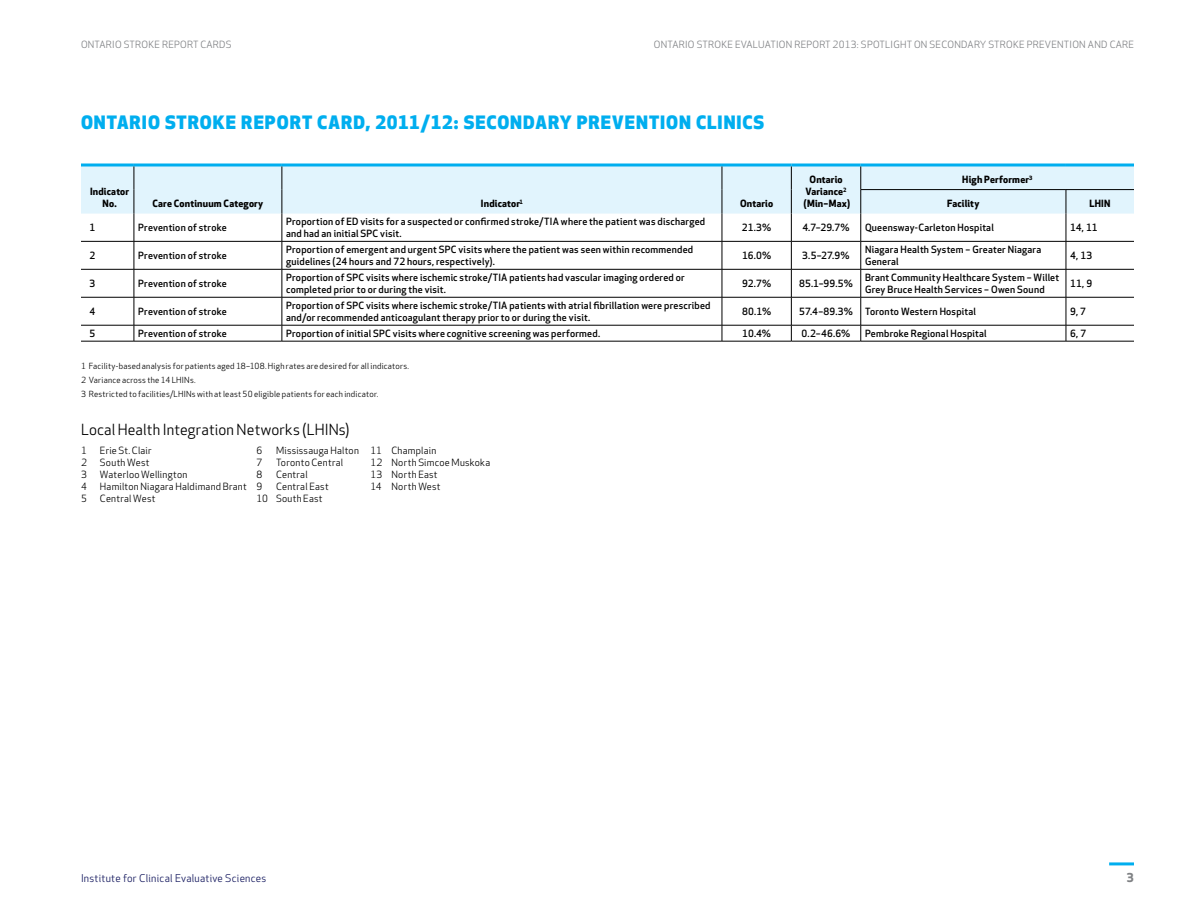
<style>
.page{position:relative;width:1188px;height:918px;background:#fff}
.page>*{position:absolute;margin:0;border:0;box-sizing:border-box;transform-origin:0 0}
.body-no_indent{font:800 18px "Apex New";letter-spacing:.055em;color:#00aeef}
.body-no_indent-2{font:15px "Apex New";letter-spacing:.01em;color:#000}
.t1{font:700 12px "Apex New";color:#808285}
.t2{font:10.5px "Apex New";letter-spacing:.025em;color:#171b60}
.Chart_text{font:500 9.75px/12px "Apex New";letter-spacing:.025em;color:#000}
.Chart_text-2{font:9.75px "Apex New";letter-spacing:.025em;color:#000}
.t3{font:9.75px "Apex New";letter-spacing:.025em;color:#808285}
.Chart_head{font:700 9.75px/12px "Apex New";letter-spacing:.02em;color:#000;text-align:center}
.Chart_text-3{font:700 9.75px "Apex New";letter-spacing:.015em;color:#000}
.Chart_Footnote{font:8.25px "Apex New";letter-spacing:.03em;color:#000}
</style>
<div class="page">
<hr style="left:1109px;top:862px;width:25px;height:3px;background:#00aeef">
<div style="left:81px;top:166px;width:1053px;height:48px;background:#e1f4fd"></div>
<hr style="left:81px;top:164px;width:53px;height:2px;background:#00aeef">
<hr style="left:134px;top:164px;width:148px;height:2px;background:#00aeef">
<hr style="left:282px;top:164px;width:440px;height:2px;background:#00aeef">
<hr style="left:722px;top:164px;width:69px;height:2px;background:#00aeef">
<hr style="left:791px;top:164px;width:70px;height:2px;background:#00aeef">
<hr style="left:861px;top:164px;width:205px;height:2px;background:#00aeef">
<hr style="left:1066px;top:164px;width:68px;height:2px;background:#00aeef">
<hr style="left:861px;top:189px;width:205px;height:1px;background:#000">
<hr style="left:1066px;top:189px;width:68px;height:1px;background:#000">
<hr style="left:81px;top:241px;width:53px;height:1px;background:#000">
<hr style="left:134px;top:241px;width:148px;height:1px;background:#000">
<hr style="left:282px;top:241px;width:440px;height:1px;background:#000">
<hr style="left:722px;top:241px;width:69px;height:1px;background:#000">
<hr style="left:791px;top:241px;width:70px;height:1px;background:#000">
<hr style="left:861px;top:241px;width:205px;height:1px;background:#000">
<hr style="left:1066px;top:241px;width:68px;height:1px;background:#000">
<hr style="left:81px;top:269px;width:53px;height:1px;background:#000">
<hr style="left:134px;top:269px;width:148px;height:1px;background:#000">
<hr style="left:861px;top:269px;width:205px;height:1px;background:#000">
<hr style="left:1066px;top:269px;width:68px;height:1px;background:#000">
<hr style="left:81px;top:297px;width:53px;height:1px;background:#000">
<hr style="left:134px;top:297px;width:148px;height:1px;background:#000">
<hr style="left:861px;top:297px;width:205px;height:1px;background:#000">
<hr style="left:1066px;top:297px;width:68px;height:1px;background:#000">
<svg style="left:134px;top:166px;width:1px;height:175px"></svg>
<svg style="left:722px;top:166px;width:1px;height:175px"></svg>
<svg style="left:861px;top:166px;width:1px;height:175px"></svg>
<svg style="left:1066px;top:190px;width:1px;height:151px"></svg>
<hr style="left:81px;top:325px;width:53px;height:1px;background:#000">
<hr style="left:134px;top:325px;width:148px;height:1px;background:#000">
<hr style="left:861px;top:325px;width:205px;height:1px;background:#000">
<hr style="left:1066px;top:325px;width:68px;height:1px;background:#000">
<hr style="left:81px;top:341px;width:53px;height:1px;background:#000">
<hr style="left:134px;top:341px;width:148px;height:1px;background:#000">
<hr style="left:282px;top:341px;width:440px;height:1px;background:#000">
<hr style="left:722px;top:341px;width:69px;height:1px;background:#000">
<hr style="left:791px;top:341px;width:70px;height:1px;background:#000">
<hr style="left:861px;top:341px;width:205px;height:1px;background:#000">
<hr style="left:1066px;top:341px;width:68px;height:1px;background:#000">
<hr style="left:282px;top:269px;width:440px;height:1px;background:#000">
<hr style="left:722px;top:269px;width:69px;height:1px;background:#000">
<hr style="left:791px;top:269px;width:70px;height:1px;background:#000">
<hr style="left:282px;top:297px;width:440px;height:1px;background:#000">
<hr style="left:722px;top:297px;width:69px;height:1px;background:#000">
<hr style="left:791px;top:297px;width:70px;height:1px;background:#000">
<svg style="left:791px;top:166px;width:1px;height:175px"></svg>
<hr style="left:282px;top:325px;width:440px;height:1px;background:#000">
<svg style="left:282px;top:166px;width:1px;height:175px"></svg>
<hr style="left:722px;top:325px;width:69px;height:1px;background:#000">
<hr style="left:791px;top:325px;width:70px;height:1px;background:#000">
<p class="t3" style="left:81px;top:38px;width:152px">ONTARIO STROKE REPORT CARDS</p>
<p class="t3" style="left:654px;top:38px;width:482px">ONTARIO STROKE EVALUATION REPORT 2013: SPOTLIGHT ON SECONDARY STROKE PREVENTION AND CARE</p>
<p class="body-no_indent" style="left:81px;top:110px;width:685px">ONTARIO STROKE REPORT CARD, 2011/12: SECONDARY PREVENTION CLINICS</p>
<p class="Chart_head" style="left:90px;top:185px;width:41px">Indicator<br>No.</p>
<p class="Chart_head" style="left:152px;top:197px;width:112px">Care Continuum Category</p>
<p class="Chart_head" style="left:481px;top:197px;width:44px">Indicator<sup>1</sup></p>
<p class="Chart_head" style="left:740px;top:197px;width:35px">Ontario</p>
<p class="Chart_head" style="left:805px;top:173px;width:43px">Ontario<br>Variance<sup>2</sup></p>
<p class="Chart_head" style="left:804px;top:197px;width:48px">(Min–Max)</p>
<p class="Chart_head" style="left:962px;top:173px;width:72px">High Performer<sup>3</sup></p>
<p class="Chart_text-3" style="left:947px;top:196px;width:34px">Facility</p>
<p class="Chart_text-3" style="left:1089px;top:196px;width:23px">LHIN</p>
<p class="Chart_text" style="left:90px;top:221px;width:7px">1</p>
<p class="Chart_text" style="left:138px;top:221px;width:90px">Prevention of stroke</p>
<p class="Chart_text" style="left:286px;top:215px;width:420px">Proportion of ED visits for a suspected or confirmed stroke/TIA where the patient was discharged and had an initial SPC visit.</p>
<p class="Chart_text" style="left:742px;top:221px;width:31px">21.3%</p>
<p class="Chart_text" style="left:802px;top:221px;width:49px">4.7–29.7%</p>
<p class="Chart_text" style="left:865px;top:221px;width:130px">Queensway-Carleton Hospital</p>
<p class="Chart_text" style="left:1070px;top:221px;width:29px">14, 11</p>
<p class="Chart_text" style="left:90px;top:249px;width:7px">2</p>
<p class="Chart_text" style="left:138px;top:249px;width:90px">Prevention of stroke</p>
<p class="Chart_text" style="left:286px;top:243px;width:409px">Proportion of emergent and urgent SPC visits where the patient was seen within recommended guidelines (24 hours and 72 hours, respectively).</p>
<p class="Chart_text" style="left:742px;top:249px;width:31px">16.0%</p>
<p class="Chart_text" style="left:802px;top:249px;width:49px">3.5–27.9%</p>
<p class="Chart_text" style="left:865px;top:243px;width:178px">Niagara Health System – Greater Niagara<br>General</p>
<p class="Chart_text" style="left:1070px;top:249px;width:23px">4, 13</p>
<p class="Chart_text" style="left:90px;top:277px;width:7px">3</p>
<p class="Chart_text" style="left:138px;top:277px;width:90px">Prevention of stroke</p>
<p class="Chart_text" style="left:286px;top:271px;width:400px">Proportion of SPC visits where ischemic stroke/TIA patients had vascular imaging ordered or completed prior to or during the visit.</p>
<p class="Chart_text" style="left:742px;top:277px;width:31px">92.7%</p>
<p class="Chart_text" style="left:799px;top:277px;width:55px">85.1–99.5%</p>
<p class="Chart_text" style="left:865px;top:271px;width:196px">Brant Community Healthcare System – Willet</p>
<p class="Chart_text" style="left:1070px;top:277px;width:23px">11, 9</p>
<p class="Chart_text" style="left:865px;top:283px;width:181px">Grey Bruce Health Services – Owen Sound</p>
<p class="Chart_text" style="left:90px;top:305px;width:7px">4</p>
<p class="Chart_text" style="left:138px;top:305px;width:90px">Prevention of stroke</p>
<p class="Chart_text" style="left:286px;top:299px;width:426px">Proportion of SPC visits where ischemic stroke/TIA patients with atrial fibrillation were prescribed and/or recommended anticoagulant therapy prior to or during the visit.</p>
<p class="Chart_text" style="left:742px;top:305px;width:31px">80.1%</p>
<p class="Chart_text" style="left:799px;top:305px;width:55px">57.4–89.3%</p>
<p class="Chart_text" style="left:865px;top:305px;width:112px">Toronto Western Hospital</p>
<p class="Chart_text" style="left:1070px;top:305px;width:17px">9, 7</p>
<p class="Chart_text" style="left:90px;top:327px;width:7px">5</p>
<p class="Chart_text" style="left:138px;top:327px;width:90px">Prevention of stroke</p>
<p class="Chart_text" style="left:286px;top:327px;width:315px">Proportion of initial SPC visits where cognitive screening was performed.</p>
<p class="Chart_text" style="left:742px;top:327px;width:30px">10.4%</p>
<p class="Chart_text" style="left:802px;top:327px;width:50px">0.2–46.6%</p>
<p class="Chart_text" style="left:865px;top:327px;width:123px">Pembroke Regional Hospital</p>
<p class="Chart_text" style="left:1070px;top:327px;width:17px">6, 7</p>
<p class="Chart_Footnote" style="left:81px;top:361px;width:330px">1 Facility-based analysis for patients aged 18–108. High rates are desired for all indicators.</p>
<p class="Chart_Footnote" style="left:81px;top:375px;width:116px">2 Variance across the 14 LHINs.</p>
<p class="Chart_Footnote" style="left:81px;top:388px;width:299px">3 Restricted to facilities/LHINs with at least 50 eligible patients for each indicator.</p>
<p class="body-no_indent-2" style="left:81px;top:420px;width:270px">Local Health Integration Networks (LHINs)</p>
<p class="Chart_text-2" style="left:81px;top:444px;width:7px">1</p>
<p class="Chart_text-2" style="left:100px;top:444px;width:53px">Erie St. Clair</p>
<p class="Chart_text-2" style="left:256px;top:444px;width:7px">6</p>
<p class="Chart_text-2" style="left:276px;top:444px;width:162px">Mississauga Halton 11 Champlain</p>
<p class="Chart_text-2" style="left:81px;top:456px;width:7px">2</p>
<p class="Chart_text-2" style="left:100px;top:456px;width:51px">South West</p>
<p class="Chart_text-2" style="left:256px;top:456px;width:7px">7</p>
<p class="Chart_text-2" style="left:276px;top:456px;width:69px">Toronto Central</p>
<p class="Chart_text-2" style="left:370px;top:456px;width:121px">12 North Simcoe Muskoka</p>
<p class="Chart_text-2" style="left:81px;top:468px;width:7px">3</p>
<p class="Chart_text-2" style="left:100px;top:468px;width:89px">Waterloo Wellington</p>
<p class="Chart_text-2" style="left:256px;top:468px;width:7px">8</p>
<p class="Chart_text-2" style="left:276px;top:468px;width:33px">Central</p>
<p class="Chart_text-2" style="left:370px;top:468px;width:69px">13 North East</p>
<p class="Chart_text-2" style="left:81px;top:480px;width:7px">4</p>
<p class="Chart_text-2" style="left:100px;top:480px;width:164px">Hamilton Niagara Haldimand Brant 9</p>
<p class="Chart_text-2" style="left:276px;top:480px;width:54px">Central East</p>
<p class="Chart_text-2" style="left:370px;top:480px;width:72px">14 North West</p>
<p class="Chart_text-2" style="left:81px;top:492px;width:7px">5</p>
<p class="Chart_text-2" style="left:100px;top:492px;width:57px">Central West</p>
<p class="Chart_text-2" style="left:256px;top:492px;width:68px">10 South East</p>
<p class="t2" style="left:81px;top:871px;width:187px">Institute for Clinical Evaluative Sciences</p>
<p class="t1" style="left:1127px;top:869px;width:9px">3</p>
</div>
